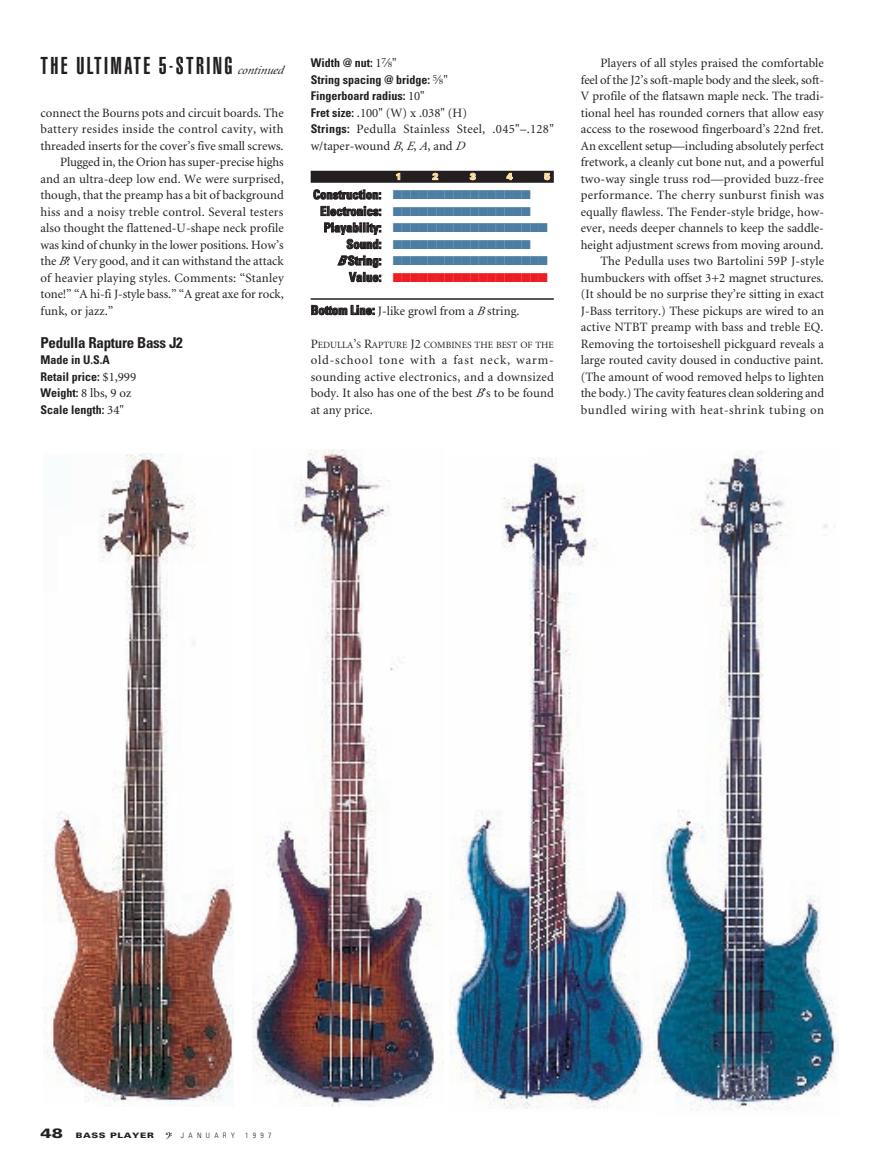
<style>
.page{position:relative;width:878px;height:1161px;background:#fff}
.page>*{position:absolute;margin:0;border:0;box-sizing:border-box;transform-origin:0 0}
.t1{font:900 extra-condensed 24px "Helvetica";letter-spacing:.1em;color:#231f20}
.t2{font:700 condensed 15px "Univers";letter-spacing:-.02em;color:#231f20}
.t3{font:12.75px/16.5px "Minion";color:#231f20;text-align:justify}
.t4{font:700 condensed 12.75px "Univers";color:#231f20}
.t5{font:12.75px/16.5px "Minion";letter-spacing:.025em;color:#231f20}
.t6{font:700 condensed 12px/16.5px "Univers";color:#231f20}
.t7{font:9.6px "Minion";color:#231f20}
.t8{font:900 9px "Univers";color:#ffe2a5}
.t9{font:900 7.5px "Univers";letter-spacing:.065em;color:#231f20;scale:1.25 1}
.t10{font:300 condensed 7.5px "Univers";letter-spacing:.575em;color:#231f20}
.s1{font-family:"Minion";font-weight:400;font-style:italic;font-stretch:normal;font-size:12px}
.s2{font-style:italic}
.s3{font-family:"Minion";font-weight:400;font-stretch:normal;font-size:12.75px}
.s4{font-family:"Univers";font-weight:700;font-stretch:condensed;font-size:12px}
.s5{font-family:"Fractions Plain";font-weight:400;font-stretch:normal;font-size:12.75px}
.s6{color:#4b7ea2}
.s7{color:#ee1d23}
.s8{font-family:"Univers";font-weight:700;font-stretch:condensed}
.s9{font-size:12.75px}
.s10{font-size:13.5px}
</style>
<div class="page">
<div style="left:310px;top:171px;width:244px;height:12px;background:#231f20"></div>
<hr style="left:310px;top:298px;width:244px;height:2px;background:#231f20">
<img style="left:652px;top:451px;width:186px;height:660px">
<img style="left:44px;top:453px;width:190px;height:652px">
<img style="left:252px;top:450px;width:183px;height:657px">
<img style="left:449px;top:458px;width:201px;height:651px">
<h1 class="t1" style="left:40px;top:57px;width:244px">THE ULTIMATE 5-STRING <span class="s1">continued</span></h1>
<p class="t3" style="left:40px;top:105px;width:245px">connect the Bourns pots and circuit boards. The</p>
<p class="t5" style="left:40px;top:122px;width:245px">battery resides inside the control cavity, with</p>
<p class="t3" style="left:40px;top:138px;width:245px">threaded inserts for the cover’s five small screws.</p>
<p class="t3" style="left:60px;top:155px;width:225px">Plugged in, the Orion has super-precise highs</p>
<p class="t3" style="left:40px;top:171px;width:245px">and an ultra-deep low end. We were surprised,</p>
<p class="t3" style="left:40px;top:188px;width:245px">though, that the preamp has a bit of background</p>
<p class="t3" style="left:40px;top:204px;width:244px">hiss and a noisy treble control. Several testers</p>
<p class="t3" style="left:40px;top:221px;width:245px">also thought the flattened-U-shape neck profile</p>
<p class="t3" style="left:40px;top:237px;width:244px">was kind of chunky in the lower positions. How’s</p>
<p class="t3" style="left:40px;top:254px;width:245px">the <span class="s2">B</span>? Very good, and it can withstand the attack</p>
<p class="t3" style="left:41px;top:270px;width:245px">of heavier playing styles. Comments: “Stanley</p>
<p class="t3" style="left:41px;top:287px;width:245px">tone!” “A hi-fi J-style bass.” “A great axe for rock,</p>
<p class="t3" style="left:41px;top:303px;width:74px">funk, or jazz.”</p>
<p class="t2" style="left:40px;top:337px;width:144px">Pedulla Rapture Bass J2</p>
<p class="t6" style="left:40px;top:353px;width:97px">Made in U.S.A<br>Retail price: <span class="s3">$1,999</span></p>
<p class="t3" style="left:40px;top:386px;width:92px"><span class="s4">Weight:</span> 8 lbs, 9 oz</p>
<p class="t6" style="left:40px;top:402px;width:85px">Scale length: <span class="s3">34"</span></p>
<p class="t6" style="left:310px;top:56px;width:139px">Width @ nut: <span class="s3">1</span><span class="s5">u</span><span class="s3">"<br></span>String spacing @ bridge: <span class="s5">y</span><span class="s3">"<br></span>Fingerboard radius: <span class="s3">10"</span></p>
<p class="t5" style="left:310px;top:105px;width:245px"><span class="s4">Fret size:</span> .100" (W) x .038" (H)<br><span class="s4">Strings:</span> Pedulla Stainless Steel, .045"–.128" w/taper-wound <span class="s2">B</span>, <span class="s2">E</span>, <span class="s2">A</span>, and <span class="s2">D</span></p>
<p class="t8" style="left:395px;top:173px;width:8px">1</p>
<p class="t8" style="left:432px;top:173px;width:8px">2</p>
<p class="t8" style="left:470px;top:173px;width:8px">3</p>
<p class="t8" style="left:506px;top:173px;width:8px">4</p>
<p class="t8" style="left:544px;top:173px;width:8px">5</p>
<p class="t4" style="left:313px;top:190px;width:219px">Construction: <span class="s6">■■■■■■■■■■■■■■■■</span></p>
<p class="t4" style="left:320px;top:206px;width:212px">Electronics: <span class="s6">■■■■■■■■■■■■■■■■</span></p>
<p class="t4" style="left:324px;top:223px;width:226px">Playability: <span class="s6">■■■■■■■■■■■■■■■■■■</span></p>
<p class="t4" style="left:346px;top:239px;width:186px">Sound: <span class="s6">■■■■■■■■■■■■■■■■</span></p>
<p class="t4" style="left:337px;top:256px;width:212px"><span class="s2">B</span> String: <span class="s6">■■■■■■■■■■■■■■■■■■</span></p>
<p class="t4" style="left:349px;top:272px;width:200px">Value: <span class="s7">■■■■■■■■■■■■■■■■■■</span></p>
<p class="t3" style="left:311px;top:303px;width:210px"><span class="s8">Bottom Line:</span> J-like growl from a <span class="s2">B</span>string.</p>
<p class="t7" style="left:311px;top:341px;width:245px"><span class="s9">P</span>EDULLA<span class="s9">’</span>S <span class="s9">R</span>APTURE <span class="s9">J2</span> COMBINES THE BEST OF THE</p>
<p class="t3" style="left:310px;top:353px;width:245px">old-school tone with a fast neck, warm&shy;sounding active electronics, and a downsized body. It also has one of the best <span class="s2">B</span>’s to be found at any price.</p>
<p class="t3" style="left:581px;top:56px;width:245px;text-align:right">Players of all styles praised the comfortable feel of the J2’s soft-maple body and the sleek, soft-V profile of the flatsawn maple neck. The tradi&shy;tional heel has rounded corners that allow easy access to the rosewood fingerboard’s 22nd fret.<br>An excellent setup—including absolutely perfect fretwork, a cleanly cut bone nut, and a powerful two-way single truss rod—provided buzz-free performance. The cherry sunburst finish was equally flawless. The Fender-style bridge, how&shy;ever, needs deeper channels to keep the saddle&shy;height adjustment screws from moving around.<br>The Pedulla uses two Bartolini 59P J-style humbuckers with offset 3+2 magnet structures. (It should be no surprise they’re sitting in exact J-Bass territory.) These pickups are wired to an active NTBT preamp with bass and treble EQ.<br>Removing the tortoiseshell pickguard reveals a large routed cavity doused in conductive paint. (The amount of wood removed helps to lighten the body.) The cavity features clean soldering and bundled wiring with heat-shrink tubing on</p>
<p class="t9" style="left:40px;top:1133px;width:92px"><span class="s10">48</span> BASS PLAYER</p>
<p class="t10" style="left:181px;top:1133px;width:55px">JANUARY</p>
<p class="t10" style="left:245px;top:1133px;width:28px">1997</p>
</div>
